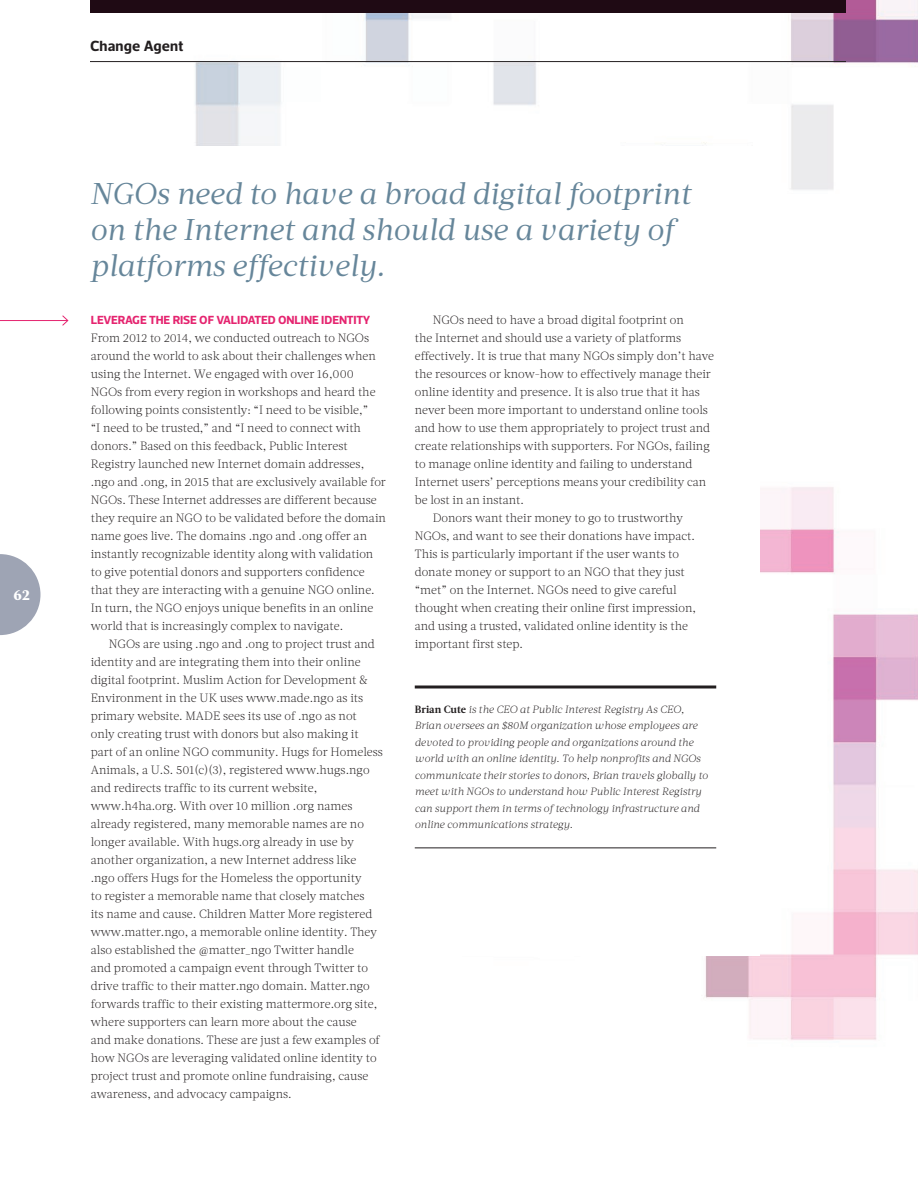
<style>
.page{position:relative;width:918px;height:1188px;background:#fff}
.page>*{position:absolute;margin:0;border:0;box-sizing:border-box;transform-origin:0 0}
.t1{font:italic 30px/36px "Acta";color:#66869a}
.t2{font:700 15px "Acto";letter-spacing:.01em;color:#231f20}
.t3{font:800 15px "Acta";color:#fff}
.t4{font:300 12px/18px "Acta";color:#231f20}
.t5{font:700 12px "Acto";letter-spacing:-.01em;color:#e52570}
.t6{font:italic 300 10.5px/16.5px "Acta";color:#231f20}
.s1{font-weight:700;font-style:normal}
</style>
<div class="page">
<img style="left:90px;top:0;width:828px;height:1040px">
<div style="left:0;top:147px;width:759px;height:809px;background:#fff"></div>
<div style="left:0;top:369px;width:462px;height:819px;background:#fff"></div>
<hr style="left:415px;top:686px;width:301px;height:2px;background:#231f20">
<hr style="left:415px;top:848px;width:301px;height:1px;background:#231f20">
<hr style="left:0;top:320px;width:68px;height:1px;background:#e52570">
<svg style="left:62px;top:315px;width:7px;height:11px"></svg>
<svg style="left:0;top:554px;width:40px;height:81px"></svg>
<div style="left:91px;top:0;width:755px;height:13px;background:#1f0a14"></div>
<hr style="left:90px;top:61px;width:756px;height:1px;background:#231f20">
<p class="t3" style="left:14px;top:586px;width:18px">62</p>
<p class="t2" style="left:90px;top:36px;width:95px">Change Agent</p>
<h1 class="t1" style="left:90px;top:176px;width:602px">NGOs need to have a broad digital footprint on the Internet and should use a variety of platforms effectively.</h1>
<p class="t5" style="left:91px;top:313px;width:281px">LEVERAGE THE RISE OF VALIDATED ONLINE IDENTITY</p>
<p class="t4" style="left:91px;top:329px;width:297px">From 2012 to 2014, we conducted outreach to NGOs around the world to ask about their challenges when using the Internet. We engaged with over 16,000<br>NGOs from every region in workshops and heard the following points consistently: “I need to be visible,”<br>“I need to be trusted,” and “I need to connect with donors.” Based on this feedback, Public Interest Registry launched new Internet domain addresses, .ngo and .ong, in 2015 that are exclusively available for NGOs. These Internet addresses are different because they require an NGO to be validated before the domain name goes live. The domains .ngo and .ong offer an instantly recognizable identity along with validation to give potential donors and supporters confidence that they are interacting with a genuine NGO online.<br>In turn, the NGO enjoys unique benefits in an online world that is increasingly complex to navigate.</p>
<p class="t4" style="left:91px;top:635px;width:294px;text-indent:18px">NGOs are using .ngo and .ong to project trust and identity and are integrating them into their online digital footprint. Muslim Action for Development &amp; Environment in the UK uses www.made.ngo as its primary website. MADE sees its use of .ngo as not only creating trust with donors but also making it part of an online NGO community. Hugs for Homeless Animals, a U.S. 501(c)(3), registered www.hugs.ngo and redirects traffic to its current website, www.h4ha.org. With over 10 million .org names already registered, many memorable names are no longer available. With hugs.org already in use by another organization, a new Internet address like .ngo offers Hugs for the Homeless the opportunity<br>to register a memorable name that closely matches<br>its name and cause. Children Matter More registered www.matter.ngo, a memorable online identity. They also established the @matter_ngo Twitter handle<br>and promoted a campaign event through Twitter to drive traffic to their matter.ngo domain. Matter.ngo forwards traffic to their existing mattermore.org site, where supporters can learn more about the cause<br>and make donations. These are just a few examples of how NGOs are leveraging validated online identity to project trust and promote online fundraising, cause awareness, and advocacy campaigns.</p>
<p class="t4" style="left:433px;top:311px;width:253px">NGOs need to have a broad digital footprint on</p>
<p class="t4" style="left:415px;top:329px;width:268px">the Internet and should use a variety of platforms</p>
<p class="t4" style="left:415px;top:347px;width:301px">effectively. It is true that many NGOs simply don’t have</p>
<p class="t4" style="left:415px;top:365px;width:298px">the resources or know-how to effectively manage their</p>
<p class="t4" style="left:415px;top:383px;width:287px">online identity and presence. It is also true that it has</p>
<p class="t4" style="left:415px;top:401px;width:295px">never been more important to understand online tools</p>
<p class="t4" style="left:415px;top:419px;width:297px">and how to use them appropriately to project trust and</p>
<p class="t4" style="left:415px;top:437px;width:297px">create relationships with supporters. For NGOs, failing</p>
<p class="t4" style="left:415px;top:455px;width:279px">to manage online identity and failing to understand</p>
<p class="t4" style="left:415px;top:473px;width:293px">Internet users’ perceptions means your credibility can</p>
<p class="t4" style="left:415px;top:491px;width:111px">be lost in an instant.</p>
<p class="t4" style="left:433px;top:509px;width:252px">Donors want their money to go to trustworthy</p>
<p class="t4" style="left:415px;top:527px;width:282px">NGOs, and want to see their donations have impact.</p>
<p class="t4" style="left:415px;top:545px;width:266px">This is particularly important if the user wants to</p>
<p class="t4" style="left:415px;top:563px;width:271px">donate money or support to an NGO that they just</p>
<p class="t4" style="left:415px;top:581px;width:264px">“met” on the Internet. NGOs need to give careful</p>
<p class="t4" style="left:415px;top:599px;width:283px">thought when creating their online first impression,</p>
<p class="t4" style="left:415px;top:617px;width:275px">and using a trusted, validated online identity is the</p>
<p class="t4" style="left:415px;top:635px;width:110px">important first step.</p>
<p class="t6" style="left:415px;top:701px;width:295px"><span class="s1">Brian Cute</span> is the CEO at Public Interest Registry As CEO, Brian oversees an $80M organization whose employees are devoted to providing people and organizations around the world with an online identity. To help nonprofits and NGOs communicate their stories to donors, Brian travels globally to meet with NGOs to understand how Public Interest Registry can support them in terms of technology infrastructure and online communications strategy.</p>
</div>
